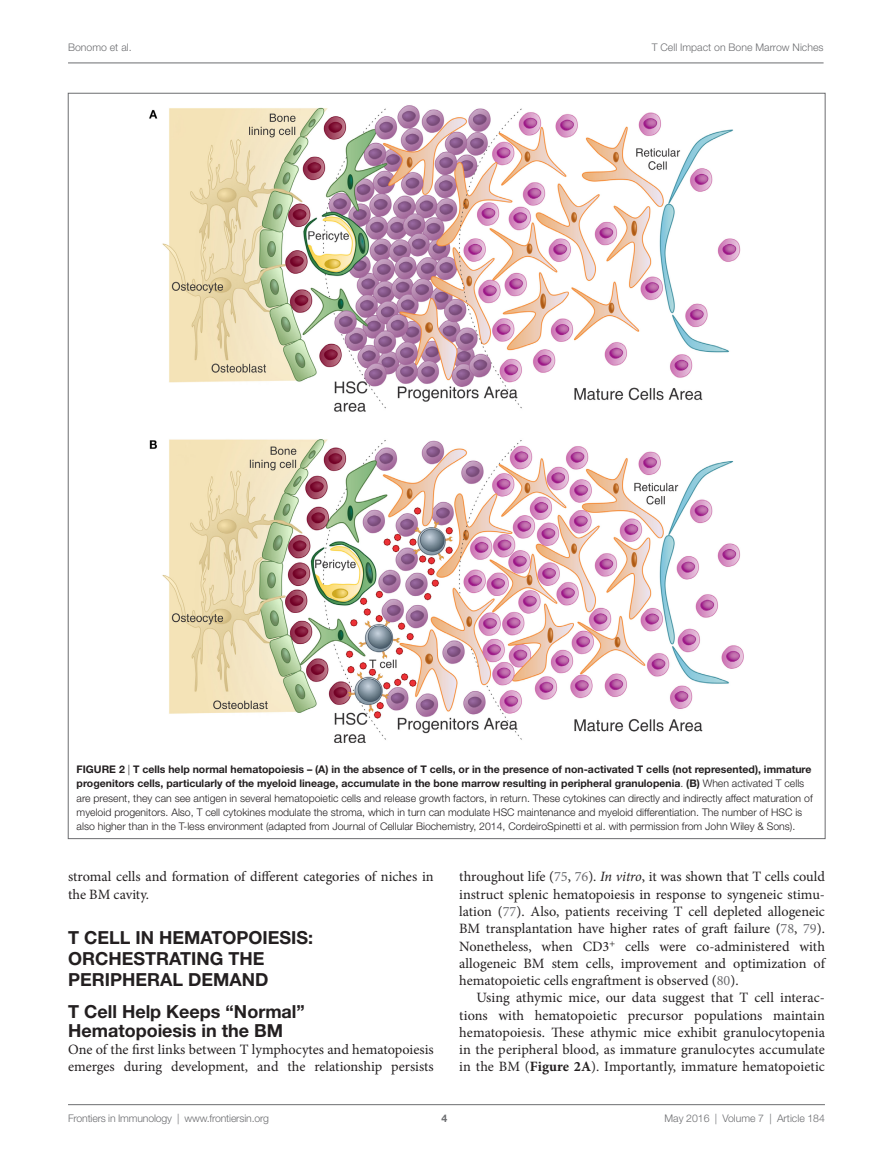
<style>
.page{position:relative;width:893px;height:1170px;background:#fff}
.page>*{position:absolute;margin:0;border:0;box-sizing:border-box;transform-origin:0 0}
.t1{font:700 18px/31.5px "Helvetica Neue LT Std";color:#231f20}
.t2{font:14.25px/17.2px "Minion Pro";color:#231f20}
.t3{font:300 10.5px/14.2px "Helvetica Neue LT Std";color:#231f20}
.t4{font:300 10.5px "Helvetica Neue LT Std";color:#6c6d70}
.t5{font:700 10.5px "Helvetica Neue LT Std";color:#6c6d70}
.s1{font-weight:700}
.s2{color:#6c6d70}
.s3{font-style:italic}
</style>
<div class="page">
<img style="left:149px;top:105px;width:595px;height:638px">
<hr style="left:68px;top:63px;width:756px;height:1px;background:#6c6d70">
<hr style="left:68px;top:1104px;width:757px;height:1px;background:#6c6d70">
<p class="t4" style="left:68px;top:41px;width:65px">Bonomo et al.</p>
<p class="t4" style="left:652px;top:41px;width:173px">T Cell Impact on Bone Marrow Niches</p>
<p class="t3" style="left:77px;top:762px;width:738px"><span class="s1">FIGURE 2</span> | <span class="s1">T cells help normal hematopoiesis – (A) in the absence of T cells, or in the presence of non-activated T cells (not represented), immature progenitors cells, particularly of the myeloid lineage, accumulate in the bone marrow resulting in peripheral granulopenia</span>. <span class="s1">(B)</span> When activated T cells are present, they can see antigen in several hematopoietic cells and release growth factors, in return. These cytokines can directly and indirectly affect maturation of myeloid progenitors. Also, T cell cytokines modulate the stroma, which in turn can modulate HSC maintenance and myeloid differentiation. The number of HSC is also higher than in the T-less environment (adapted from Journal of Cellular Biochemistry, 2014, CordeiroSpinetti et al. with permission from John Wiley &amp; Sons).</p>
<p class="t2" style="left:68px;top:868px;width:367px">stromal cells and formation of different categories of niches in the BM cavity.</p>
<p class="t1" style="left:68px;top:921px;width:145px">T CELL IN HEMATOPOIESIS</p>
<p class="t1" style="left:308px;top:921px;width:7px">:</p>
<p class="t1" style="left:68px;top:942px;width:66px">ORCHESTRATIN</p>
<p class="t1" style="left:210px;top:942px;width:54px">G THE</p>
<p class="t1" style="left:68px;top:963px;width:12px">PERIP</p>
<p class="t1" style="left:122px;top:963px;width:27px">HERA</p>
<p class="t1" style="left:68px;top:963px;width:238px;text-indent:104px">L DEMAND<br>T Cell Help Keeps “Normal”</p>
<p class="t1" style="left:68px;top:1013px;width:217px">Hematopoiesis in the BM</p>
<p class="t2" style="left:68px;top:1040px;width:367px">One of the first links between T lymphocytes and hematopoiesis emerges during development, and the relationship persists</p>
<p class="t2" style="left:459px;top:868px;width:367px;text-align:justify">throughout life (<span class="s2">75</span>, <span class="s2">76</span>). <span class="s3">In vitro</span>, it was shown that T cells could instruct splenic hematopoiesis in response to syngeneic stimu&shy;lation (<span class="s2">77</span>). Also, patients receiving T cell depleted allogeneic BM transplantation have higher rates of graft failure (<span class="s2">78</span>, <span class="s2">79</span>).<br>Nonetheless, when CD3<sup>+</sup> cells were co-administered with allogeneic BM stem cells, improvement and optimization of hematopoietic cells engraftment is observed (<span class="s2">80</span>).</p>
<p class="t2" style="left:459px;top:989px;width:367px;text-align:justify;text-indent:17px">Using athymic mice, our data suggest that T cell interac&shy;tions with hematopoietic precursor populations maintain hematopoiesis. These athymic mice exhibit granulocytopenia in the peripheral blood, as immature granulocytes accumulate in the BM (<span class="s1">Figure 2A</span>). Importantly, immature hematopoietic</p>
<p class="t4" style="left:68px;top:1111px;width:203px">Frontiers in Immunology | www.frontiersin.org</p>
<p class="t4" style="left:664px;top:1111px;width:162px">May 2016 | Volume 7 | Article 184</p>
<p class="t5" style="left:441px;top:1111px;width:7px">4</p>
</div>
